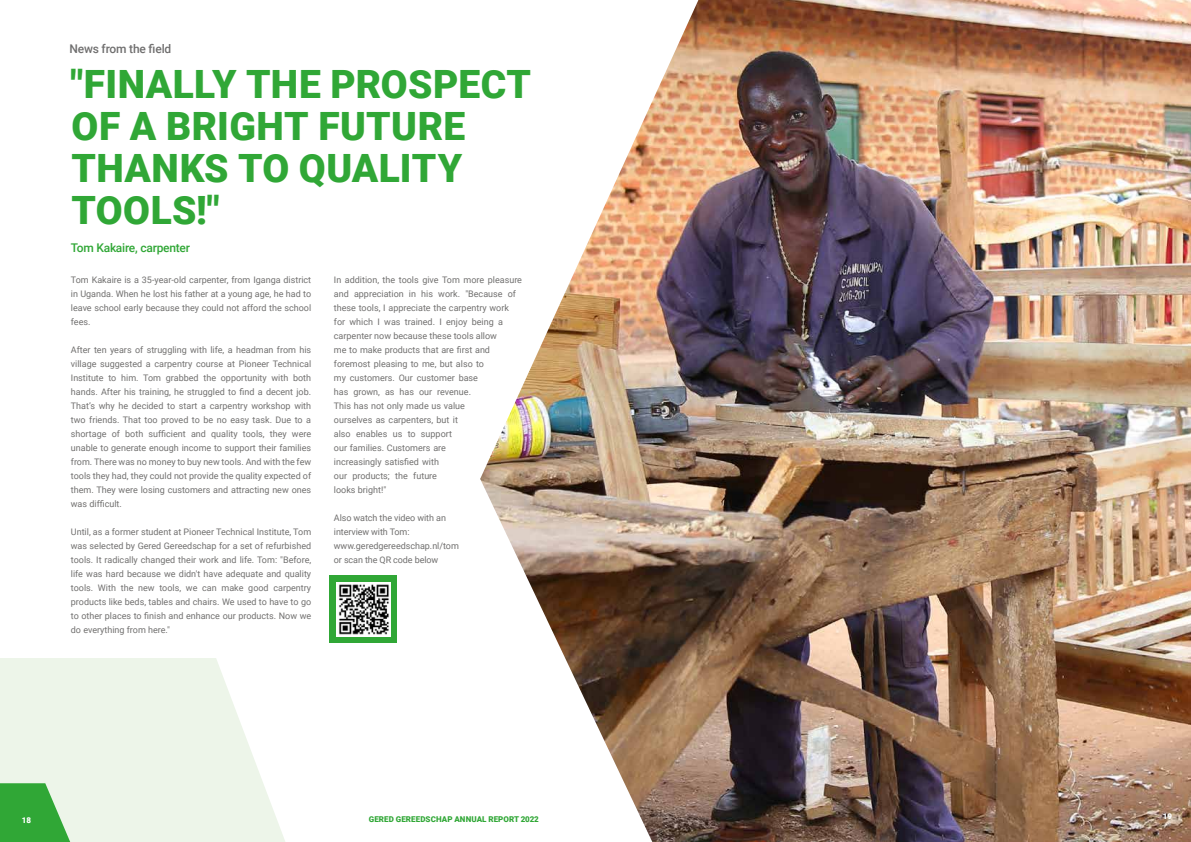
<style>
.page{position:relative;width:1191px;height:842px;background:#fff}
.page>*{position:absolute;margin:0;border:0;box-sizing:border-box;transform-origin:0 0}
.t1{font:900 39px/42px "Roboto";letter-spacing:.01em;color:#30a736}
.t2{font:500 12px "Roboto";letter-spacing:-.02em;color:#30a736}
.t3{font:500 12px "Roboto";letter-spacing:-.015em;color:#706f6f}
.t4{font:9px/14px "Roboto";color:#71706f;text-align:justify}
.t5{font:900 8px "Roboto";letter-spacing:.01em;color:#30a736}
.t6{font:900 8px "Roboto";color:#fff}
</style>
<div class="page">
<svg style="left:0;top:658px;width:285px;height:184px;background:#eff6eb"></svg>
<img style="left:480px;top:0;width:711px;height:842px">
<div style="left:329px;top:576px;width:68px;height:67px;background:#30a736"></div>
<img style="left:336px;top:583px;width:54px;height:53px">
<svg style="left:0;top:783px;width:74px;height:59px;background:#5ab85d"></svg>
<h2 class="t3" style="left:69px;top:40px;width:103px">News from the field</h2>
<h1 class="t1" style="left:71px;top:62px;width:462px">"FINALLY THE PROSPECT<br>OF A BRIGHT FUTURE<br>THANKS TO QUALITY<br>TOOLS!"</h1>
<h2 class="t2" style="left:71px;top:239px;width:121px">Tom Kakaire, carpenter</h2>
<p class="t4" style="left:71px;top:272px;width:242px">Tom Kakaire is a 35-year-old carpenter, from Iganga district in Uganda. When he lost his father at a young age, he had to leave school early because they could not afford the school fees.</p>
<p class="t4" style="left:71px;top:342px;width:242px">After ten years of struggling with life, a headman from his village suggested a carpentry course at Pioneer Technical Institute to him. Tom grabbed the opportunity with both hands. After his training, he struggled to find a decent job.<br>That’s why he decided to start a carpentry workshop with two friends. That too proved to be no easy task. Due to a shortage of both sufficient and quality tools, they were unable to generate enough income to support their families from. There was no money to buy new tools. And with the few tools they had, they could not provide the quality expected of them. They were losing customers and attracting new ones was difficult.</p>
<p class="t4" style="left:71px;top:524px;width:242px">Until, as a former student at Pioneer Technical Institute, Tom was selected by Gered Gereedschap for a set of refurbished tools. It radically changed their work and life. Tom: "Before, life was hard because we didn't have adequate and quality tools. With the new tools, we can make good carpentry products like beds, tables and chairs. We used to have to go to other places to finish and enhance our products. Now we do everything from here."</p>
<p class="t4" style="left:334px;top:272px;width:190px;text-align:left">In addition, the tools give Tom more pleasure and appreciation in his work. "Because of these tools, I appreciate the carpentry work for which I was trained. I enjoy being a carpenter now because these tools allow<br>me to make products that are first and foremost pleasing to me, but also to<br>my customers. Our customer base<br>has grown, as has our revenue.<br>This has not only made us value<br>ourselves as carpenters, but it<br>also enables us to support<br>our families. Customers are<br>increasingly satisfied with<br>our products; the future<br>looks bright!"</p>
<p class="t4" style="left:334px;top:510px;width:127px;text-align:left">Also watch the video with an interview with Tom: www.geredgereedschap.nl/tom or scan the QR code below</p>
<p class="t6" style="left:22px;top:815px;width:11px">18</p>
<p class="t5" style="left:369px;top:814px;width:171px">GERED GEREEDSCHAP ANNUAL REPORT 2022</p>
<p class="t6" style="left:1162px;top:810px;width:11px">19</p>
</div>
